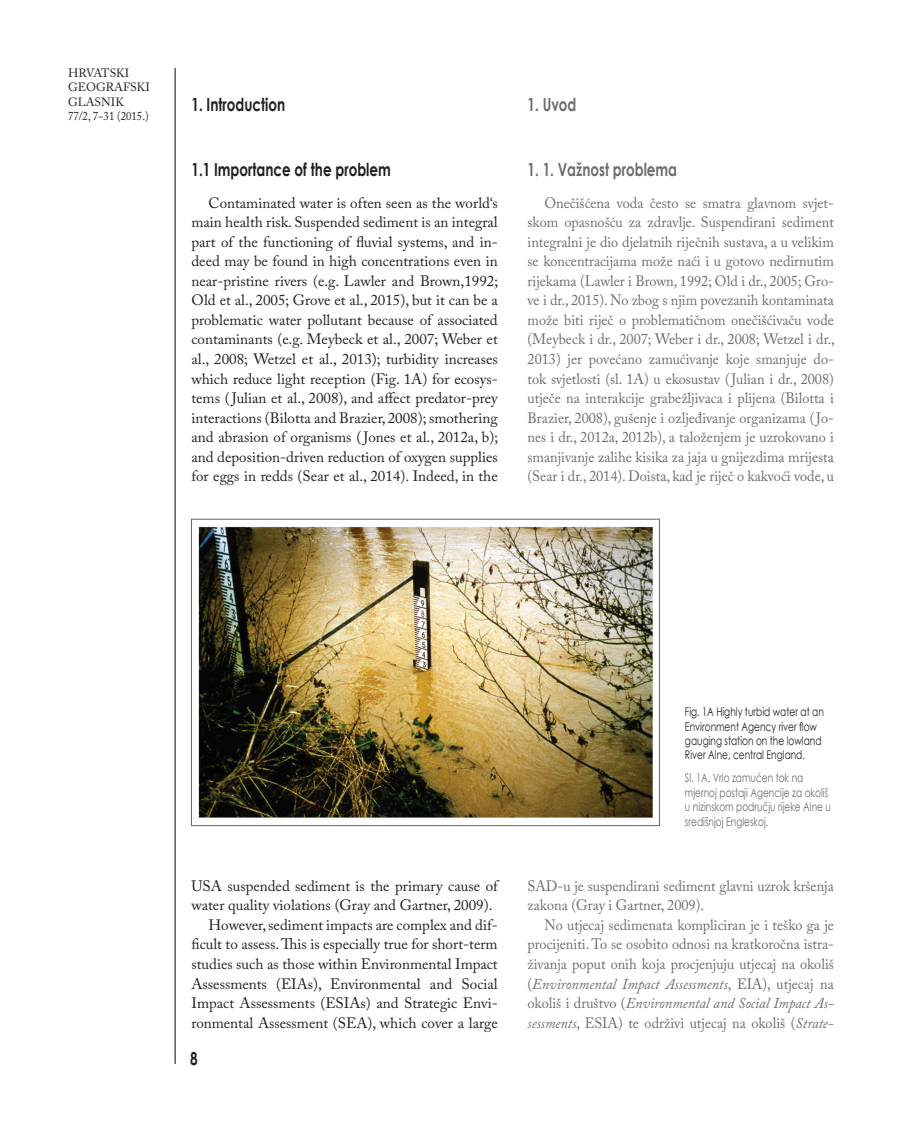
<style>
.page{position:relative;width:919px;height:1132px;background:#fff}
.page>*{position:absolute;margin:0;border:0;box-sizing:border-box;transform-origin:0 0}
.t1{font:700 18px "Century Gothic";color:#231f20;scale:.75 1}
.t2{font:700 18px "Century Gothic";color:#6c6d70;scale:.75 1}
.t3{font:15px/19.5px "Adobe Caslon Pro";color:#6c6d70;text-align:justify;scale:.95 1}
.t4{font:15px/19.5px "Adobe Caslon Pro";color:#231f20;text-align:justify}
.t5{font:12px/14.4px "Century Gothic";color:#231f20;scale:.75 1}
.t6{font:12px/14.4px "Century Gothic";color:#6c6d70;scale:.75 1}
.t7{font:12px/14.4px "Adobe Caslon Pro";color:#231f20}
.s1{font-style:italic}
</style>
<div class="page">
<hr style="left:174px;top:68px;width:2px;height:995px;background:#57585a">
<img style="left:198px;top:526px;width:455px;height:292px">
<div style="left:191px;top:518px;width:469px;height:307px;border:1px solid #6c6d70"></div>
<p class="t7" style="left:68px;top:66px;width:83px">HRVATSKI<br>GEOGRAFSKI<br>GLASNIK<br>77/2, 7−31 (2015.)</p>
<p class="t1" style="left:191px;top:91px;width:126px">1. Introduction</p>
<p class="t1" style="left:191px;top:155px;width:267px">1.1 Importance of the problem</p>
<p class="t4" style="left:191px;top:193px;width:308px;text-indent:17px">Contaminated water is often seen as the world‘s main health risk. Suspended sediment is an integral part of the functioning of fluvial systems, and in&shy;deed may be found in high concentrations even in near-pristine rivers (e.g. Lawler and Brown,1992; Old et al., 2005; Grove et al., 2015), but it can be a problematic water pollutant because of associated contaminants (e.g. Meybeck et al., 2007; Weber et al., 2008; Wetzel et al., 2013); turbidity increases which reduce light reception (Fig. 1A) for ecosys&shy;tems ( Julian et al., 2008), and affect predator-prey interactions (Bilotta and Brazier, 2008); smothering and abrasion of organisms ( Jones et al., 2012a, b); and deposition-driven reduction of oxygen supplies for eggs in redds (Sear et al., 2014). Indeed, in the</p>
<p class="t2" style="left:527px;top:91px;width:67px">1. Uvod</p>
<p class="t2" style="left:527px;top:155px;width:201px">1. 1. Važnost problema</p>
<p class="t3" style="left:527px;top:193px;width:325px;text-indent:17px">Onečišćena voda često se smatra glavnom svjet&shy;skom opasnošću za zdravlje. Suspendirani sediment integralni je dio djelatnih riječnih sustava, a u velikim se koncentracijama može naći i u gotovo nedirnutim rijekama (Lawler i Brown, 1992; Old i dr., 2005; Gro&shy;ve i dr., 2015). No zbog s njim povezanih kontaminata može biti riječ o problematičnom onečišćivaču vode (Meybeck i dr., 2007; Weber i dr., 2008; Wetzel i dr., 2013) jer povećano zamućivanje koje smanjuje do&shy;tok svjetlosti (sl. 1A) u ekosustav ( Julian i dr., 2008) utječe na interakcije grabežljivaca i plijena (Bilotta i Brazier, 2008), gušenje i ozljeđivanje organizama ( Jo&shy;nes i dr., 2012a, 2012b), a taloženjem je uzrokovano i smanjivanje zalihe kisika za jaja u gnijezdima mrijesta (Sear i dr., 2014). Doista, kad je riječ o kakvoći vode, u</p>
<p class="t4" style="left:191px;top:875px;width:308px">USA suspended sediment is the primary cause of water quality violations (Gray and Gartner, 2009).</p>
<p class="t4" style="left:191px;top:914px;width:308px;text-indent:17px">However, sediment impacts are complex and dif&shy;ficult to assess. This is especially true for short-term studies such as those within Environmental Impact Assessments (EIAs), Environmental and Social Impact Assessments (ESIAs) and Strategic Envi&shy;ronmental Assessment (SEA), which cover a large</p>
<p class="t1" style="left:190px;top:1044px;width:12px">8</p>
<p class="t5" style="left:685px;top:704px;width:187px">Fig. 1A Highly turbid water at an<br>Environment Agency river flow gauging station on the lowland<br>River Alne, central England.</p>
<p class="t6" style="left:685px;top:770px;width:196px">Sl. 1A. Vrlo zamućen tok na mjernoj postaji Agencije za okoliš u nizinskom području rijeke Alne u središnjoj Engleskoj.</p>
<p class="t3" style="left:527px;top:875px;width:324px">SAD-u je suspendirani sediment glavni uzrok kršenja zakona (Gray i Gartner, 2009).</p>
<p class="t3" style="left:527px;top:914px;width:324px;text-indent:17px">No utjecaj sedimenata kompliciran je i teško ga je procijeniti. To se osobito odnosi na kratkoročna istra&shy;živanja poput onih koja procjenjuju utjecaj na okoliš (<span class="s1">Environmental Impact Assessments</span>, EIA), utjecaj na okoliš i društvo (<span class="s1">Environmental and Social Impact As&shy;sessments</span>, ESIA) te održivi utjecaj na okoliš (<span class="s1">Strate-</span></p>
</div>
